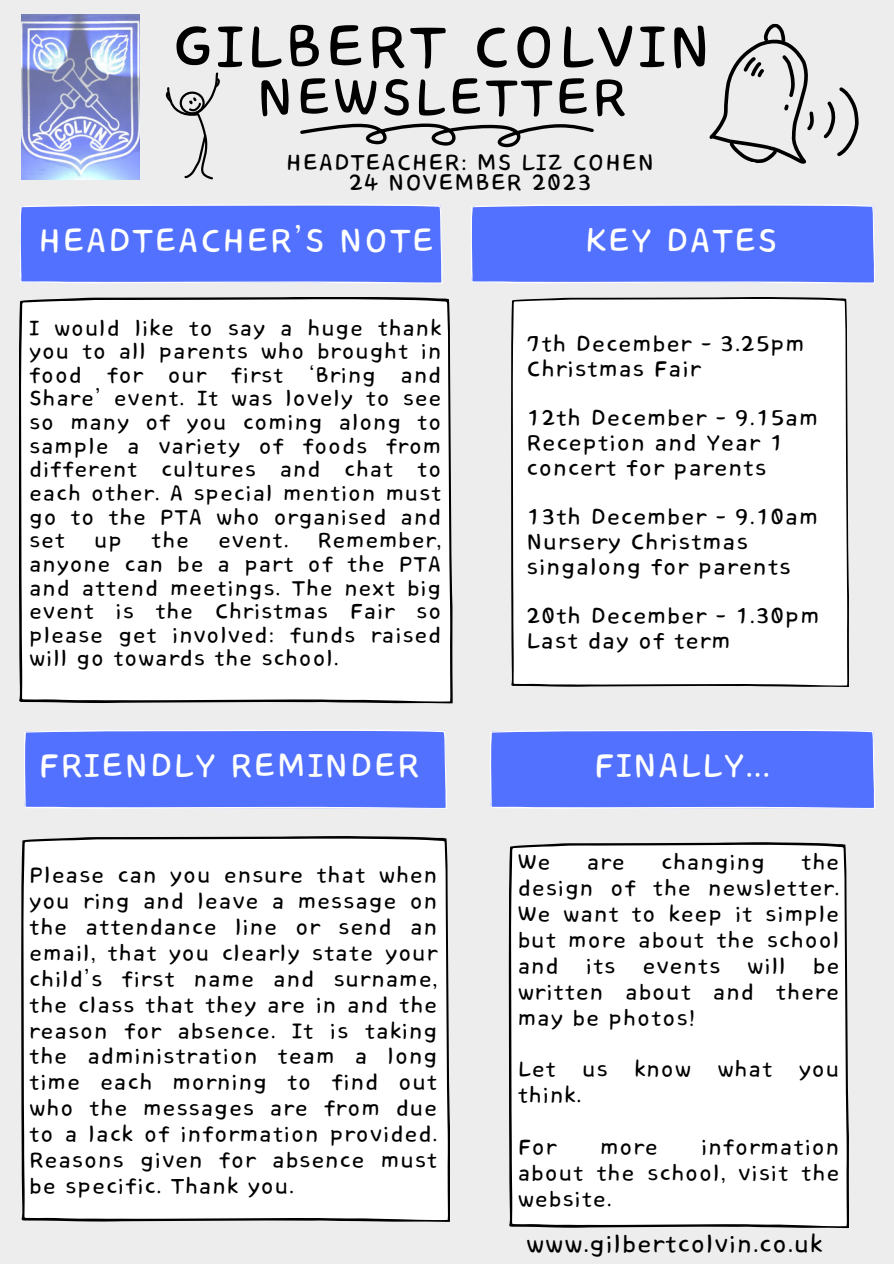
<style>
.page{position:relative;width:894px;height:1264px;background:#fff}
.page>*{position:absolute;margin:0;border:0;box-sizing:border-box;transform-origin:0 0}
.t1{font:76.5px "Core Bandi Face";color:#000}
.t2{font:67.5px "Core Bandi Face";color:#000}
.t3{font:42.75px "Core Bandi Face";color:#fff}
.t4{font:30.75px "Core Bandi Face";color:#000}
.t5{font:29.25px "Core Bandi Face";color:#000}
.t6{font:28.5px/24.8px "Core Bandi Face";color:#000}
.t7{font:27.75px/25.8px "Core Bandi Face";color:#000;text-align:justify}
.t8{font:27.45px/23.7px "Core Bandi Face";color:#000;text-align:justify}
</style>
<div class="page">
<div style="left:0;top:0;width:893px;height:1263px;background:#ededed"></div>
<div style="left:19px;top:297px;width:433px;height:406px;background:#fff"></div>
<div style="left:20px;top:204px;width:422px;height:79px;background:#5271ff"></div>
<div style="left:21px;top:836px;width:429px;height:385px;background:#fff"></div>
<svg style="left:300px;top:123px;width:293px;height:24px"></svg>
<div style="left:471px;top:204px;width:403px;height:79px;background:#5271ff"></div>
<div style="left:511px;top:297px;width:337px;height:390px;background:#fff"></div>
<div style="left:24px;top:730px;width:422px;height:79px;background:#5271ff"></div>
<img style="left:21px;top:14px;width:118px;height:166px">
<svg style="left:709px;top:23px;width:150px;height:141px"></svg>
<div style="left:508px;top:842px;width:340px;height:386px;background:#fff"></div>
<div style="left:490px;top:730px;width:384px;height:79px;background:#5271ff"></div>
<svg style="left:166px;top:72px;width:53px;height:107px"></svg>
<p class="t1" style="left:171px;top:7px;width:543px">GILBERT COLVIN</p>
<p class="t2" style="left:256px;top:62px;width:374px">NEWSLETTER</p>
<p class="t5" style="left:286px;top:147px;width:370px">HEADTEACHER: MS LIZ COHEN</p>
<p class="t5" style="left:348px;top:167px;width:245px">24 NOVEMBER 2023</p>
<p class="t3" style="left:38px;top:218px;width:398px">HEADTEACHER’S NOTE</p>
<p class="t3" style="left:584px;top:218px;width:195px">KEY DATES</p>
<p class="t8" style="left:29px;top:317px;width:414px">I would like to say a huge thank you to all parents who brought in food for our first ‘Bring and Share’ event. It was lovely to see so many of you coming along to sample a variety of foods from different cultures and chat to each other. A special mention must go to the PTA who organised and set up the event. Remember, anyone can be a part of the PTA and attend meetings. The next big event is the Christmas Fair so please get involved: funds raised will go towards the school.</p>
<p class="t3" style="left:38px;top:743px;width:383px">FRIENDLY REMINDER</p>
<p class="t7" style="left:29px;top:863px;width:410px">Please can you ensure that when you ring and leave a message on the attendance line or send an email, that you clearly state your child’s first name and surname, the class that they are in and the reason for absence. It is taking the administration team a long time each morning to find out who the messages are from due to a lack of information provided.<br>Reasons given for absence must be specific. Thank you.</p>
<p class="t6" style="left:526px;top:332px;width:280px">7th December - 3.25pm</p>
<p class="t6" style="left:526px;top:357px;width:176px">Christmas Fair</p>
<p class="t6" style="left:526px;top:406px;width:294px">12th December - 9.15am</p>
<p class="t6" style="left:526px;top:431px;width:259px">Reception and Year 1 concert for parents</p>
<p class="t6" style="left:526px;top:505px;width:294px">13th December - 9.10am</p>
<p class="t6" style="left:526px;top:530px;width:266px">Nursery Christmas singalong for parents</p>
<p class="t6" style="left:526px;top:604px;width:295px">20th December - 1.30pm</p>
<p class="t6" style="left:526px;top:629px;width:206px">Last day of term</p>
<p class="t3" style="left:593px;top:743px;width:179px">FINALLY...</p>
<p class="t7" style="left:517px;top:850px;width:324px;text-indent:283px">the design of the newsletter.<br>We want to keep it simple but more about the school and its events will be written about and there may be photos!</p>
<p class="t7" style="left:517px;top:1057px;width:324px">Let us know what you think.</p>
<p class="t7" style="left:517px;top:1135px;width:41px">For</p>
<p class="t7" style="left:600px;top:1135px;width:60px">more</p>
<p class="t7" style="left:517px;top:850px;width:35px">We</p>
<p class="t7" style="left:586px;top:850px;width:40px">are</p>
<p class="t7" style="left:661px;top:850px;width:106px">changing</p>
<p class="t7" style="left:517px;top:1135px;width:324px;text-indent:183px">information about the school, visit the website.</p>
<p class="t4" style="left:526px;top:1227px;width:298px">www.gilbertcolvin.co.uk</p>
</div>
